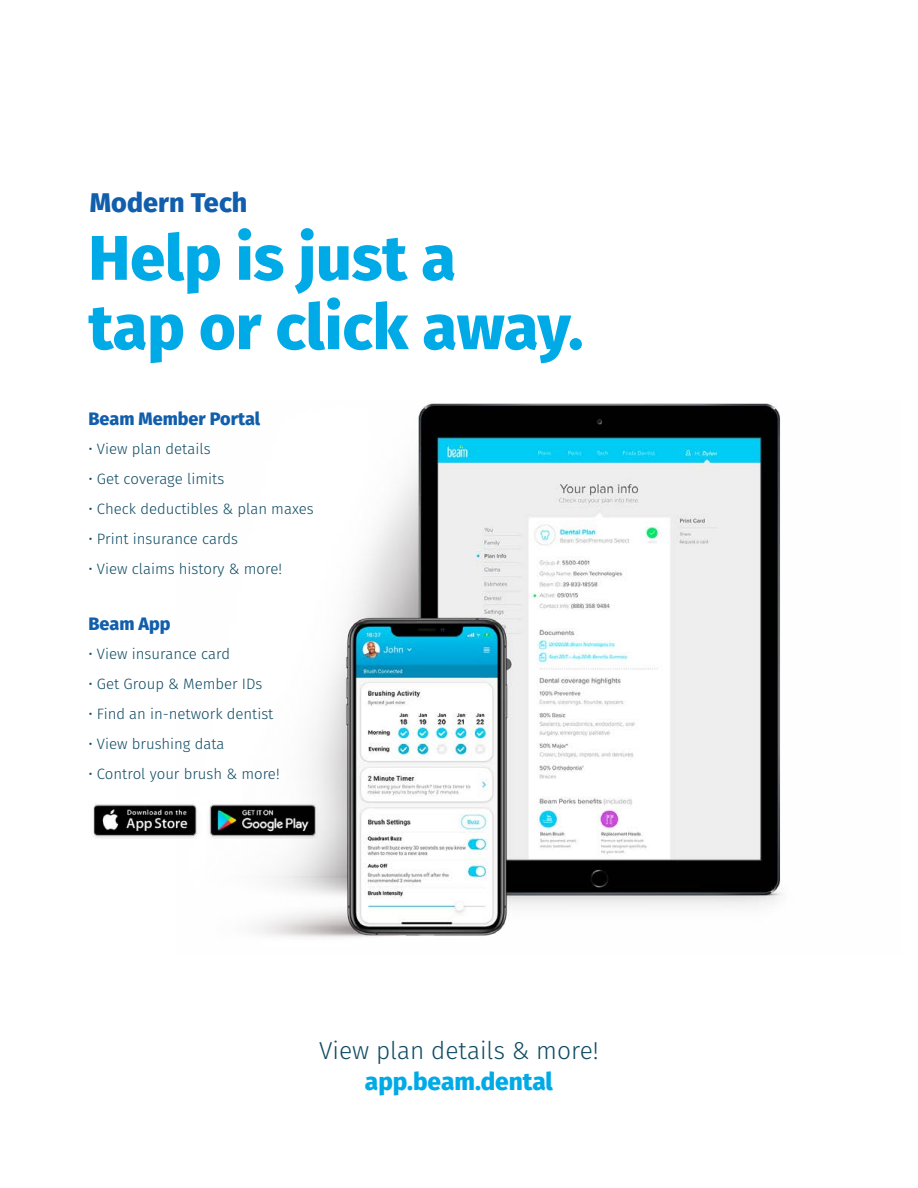
<style>
.page{position:relative;width:918px;height:1188px;background:#fff}
.page>*{position:absolute;margin:0;border:0;box-sizing:border-box;transform-origin:0 0}
.t1{font:800 63px/69.3px "Fira Sans";color:#00aae7}
.t2{font:800 27px "Fira Sans";color:#115eac}
.t3{font:300 24.45px "Fira Sans";color:#0f4b63}
.t4{font:800 24.45px "Fira Sans";color:#00aae7}
.t5{font:800 18px "Fira Sans";color:#115eac}
.t6{font:300 15px "Fira Sans";color:#0f4b63}
</style>
<div class="page">
<img style="left:256px;top:403px;width:526px;height:535px">
<img style="left:93px;top:802px;width:227px;height:37px">
<h2 class="t2" style="left:90px;top:179px;width:159px">Modern Tech</h2>
<h1 class="t1" style="left:88px;top:218px;width:496px">Help is just a<br>tap or click away.</h1>
<p class="t5" style="left:88px;top:403px;width:173px">Beam Member Portal</p>
<p class="t6" style="left:88px;top:438px;width:124px">• View plan details</p>
<p class="t6" style="left:88px;top:468px;width:137px">• Get coverage limits</p>
<p class="t6" style="left:88px;top:498px;width:227px">• Check deductibles &amp; plan maxes</p>
<p class="t6" style="left:88px;top:528px;width:151px">• Print insurance cards</p>
<p class="t6" style="left:88px;top:558px;width:195px">• View claims history &amp; more!</p>
<p class="t5" style="left:88px;top:608px;width:84px">Beam App</p>
<p class="t6" style="left:88px;top:643px;width:143px">• View insurance card</p>
<p class="t6" style="left:88px;top:673px;width:176px">• Get Group &amp; Member IDs</p>
<p class="t6" style="left:88px;top:703px;width:186px">• Find an in-network dentist</p>
<p class="t6" style="left:88px;top:733px;width:138px">• View brushing data</p>
<p class="t6" style="left:88px;top:763px;width:193px">• Control your brush &amp; more!</p>
<h3 class="t3" style="left:319px;top:1033px;width:281px">View plan details &amp; more!</h3>
<h3 class="t4" style="left:365px;top:1060px;width:190px">app.beam.dental</h3>
</div>
